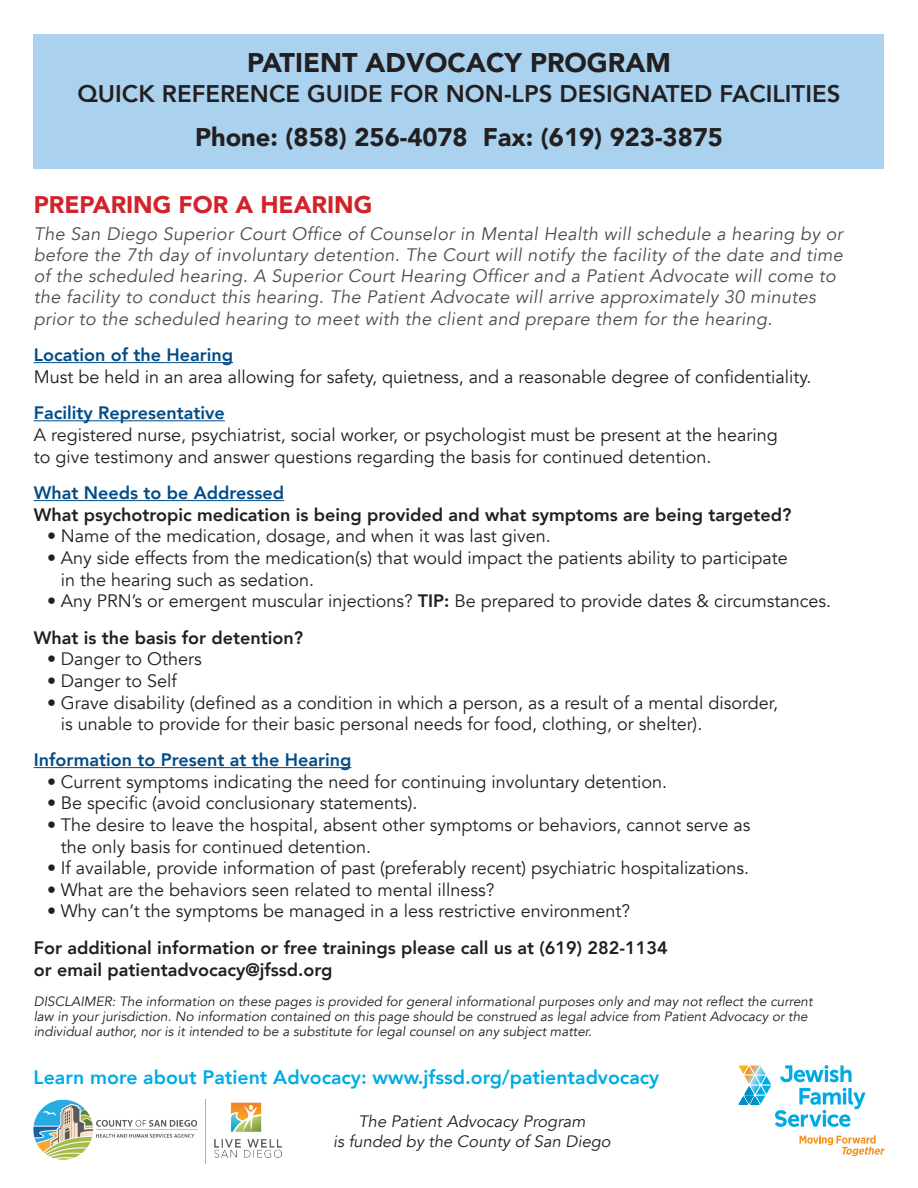
<style>
.page{position:relative;width:918px;height:1188px;background:#fff}
.page>*{position:absolute;margin:0;border:0;box-sizing:border-box;transform-origin:0 0}
.t1{font:900 27px "Avenir";color:#231f20}
.t2{font:900 25.5px "Avenir";color:#231f20}
.t3{font:800 24px "Avenir";color:#231f20}
.t4{font:900 24px "Avenir";color:#d1232a}
.t5{font:800 19.5px "Avenir";color:#00abe5}
.t6{font:18px/21.6px "Avenir";color:#231f20}
.t7{font:italic 18px/21.1px "Avenir";letter-spacing:.02em;color:#4b4c4d}
.t8{font:800 18px/21.6px "Avenir";color:#231f20}
.t9{font:800 18px "Avenir";color:#014c88}
.t10{font:italic 16.5px/19.8px "Avenir";color:#231f20;text-align:center}
.t11{font:italic 13.5px/15px "Avenir";color:#231f20}
.s1{font-weight:800}
</style>
<div class="page">
<hr style="left:34px;top:362px;width:199px;height:1px;background:#014c88">
<hr style="left:34px;top:420px;width:191px;height:1px;background:#014c88">
<hr style="left:34px;top:500px;width:250px;height:1px;background:#014c88">
<hr style="left:34px;top:767px;width:317px;height:1px;background:#014c88">
<div style="left:34px;top:34px;width:850px;height:134px;background:#aad2ef"></div>
<svg style="left:799px;top:1135px;width:86px;height:21px"></svg>
<svg style="left:739px;top:1065px;width:127px;height:62px"></svg>
<img style="left:34px;top:1099px;width:248px;height:65px">
<h1 class="t1" style="left:247px;top:40px;width:425px">PATIENT ADVOCACY PROGRAM</h1>
<h3 class="t3" style="left:77px;top:75px;width:765px">QUICK REFERENCE GUIDE FOR NON-LPS DESIGNATED FACILITIES</h3>
<h2 class="t2" style="left:195px;top:115px;width:529px">Phone: (858) 256-4078 Fax: (619) 923-3875</h2>
<h3 class="t4" style="left:34px;top:184px;width:340px">PREPARING FOR A HEARING</h3>
<p class="t7" style="left:34px;top:224px;width:811px">The San Diego Superior Court Office of Counselor in Mental Health will schedule a hearing by or before the 7th day of involuntary detention. The Court will notify the facility of the date and time of the scheduled hearing. A Superior Court Hearing Officer and a Patient Advocate will come to the facility to conduct this hearing. The Patient Advocate will arrive approximately 30 minutes prior to the scheduled hearing to meet with the client and prepare them for the hearing.</p>
<p class="t9" style="left:34px;top:341px;width:201px">Location of the Hearing</p>
<p class="t6" style="left:34px;top:366px;width:779px">Must be held in an area allowing for safety, quietness, and a reasonable degree of confidentiality.</p>
<p class="t9" style="left:34px;top:399px;width:193px">Facility Representative</p>
<p class="t6" style="left:34px;top:424px;width:746px">A registered nurse, psychiatrist, social worker, or psychologist must be present at the hearing to give testimony and answer questions regarding the basis for continued detention.</p>
<p class="t9" style="left:34px;top:479px;width:252px">What Needs to be Addressed</p>
<p class="t8" style="left:34px;top:504px;width:759px">What psychotropic medication is being provided and what symptoms are being targeted?</p>
<p class="t6" style="left:47px;top:526px;width:505px">• Name of the medication, dosage, and when it was last given.</p>
<p class="t6" style="left:61px;top:547px;width:729px;text-indent:-14px">• Any side effects from the medication(s) that would impact the patients ability to participate in the hearing such as sedation.</p>
<p class="t6" style="left:34px;top:583px;width:799px;line-height:36.6px;text-indent:14px">• Any PRN’s or emergent muscular injections? <span class="s1">TIP:</span> Be prepared to provide dates &amp; circumstances.<br><span class="s1">What is the basis for detention?</span></p>
<p class="t6" style="left:47px;top:649px;width:156px">• Danger to Others</p>
<p class="t6" style="left:47px;top:670px;width:131px">• Danger to Self</p>
<p class="t6" style="left:61px;top:692px;width:719px;line-height:21px;text-indent:-14px">• Grave disability (defined as a condition in which a person, as a result of a mental disorder, is unable to provide for their basic personal needs for food, clothing, or shelter).</p>
<p class="t9" style="left:34px;top:746px;width:319px">Information to Present at the Hearing</p>
<p class="t6" style="left:47px;top:771px;width:622px">• Current symptoms indicating the need for continuing involuntary detention.</p>
<p class="t6" style="left:47px;top:793px;width:372px">• Be specific (avoid conclusionary statements).</p>
<p class="t6" style="left:61px;top:814px;width:691px;text-indent:-14px">• The desire to leave the hospital, absent other symptoms or behaviors, cannot serve as the only basis for continued detention.</p>
<p class="t6" style="left:47px;top:858px;width:703px">• If available, provide information of past (preferably recent) psychiatric hospitalizations.</p>
<p class="t6" style="left:47px;top:879px;width:449px">• What are the behaviors seen related to mental illness?</p>
<p class="t6" style="left:47px;top:901px;width:584px">• Why can’t the symptoms be managed in a less restrictive environment?</p>
<p class="t8" style="left:34px;top:937px;width:635px">For additional information or free trainings please call us at (619) 282-1134 or email patientadvocacy@jfssd.org</p>
<p class="t11" style="left:34px;top:994px;width:780px">DISCLAIMER: The information on these pages is provided for general informational purposes only and may not reflect the current law in your jurisdiction. No information contained on this page should be construed as legal advice from Patient Advocacy or the individual author, nor is it intended to be a substitute for legal counsel on any subject matter.</p>
<p class="t5" style="left:34px;top:1062px;width:627px">Learn more about Patient Advocacy: www.jfssd.org/patientadvocacy</p>
<p class="t10" style="left:333px;top:1112px;width:279px">The Patient Advocacy Program<br>is funded by the County of San Diego</p>
</div>
